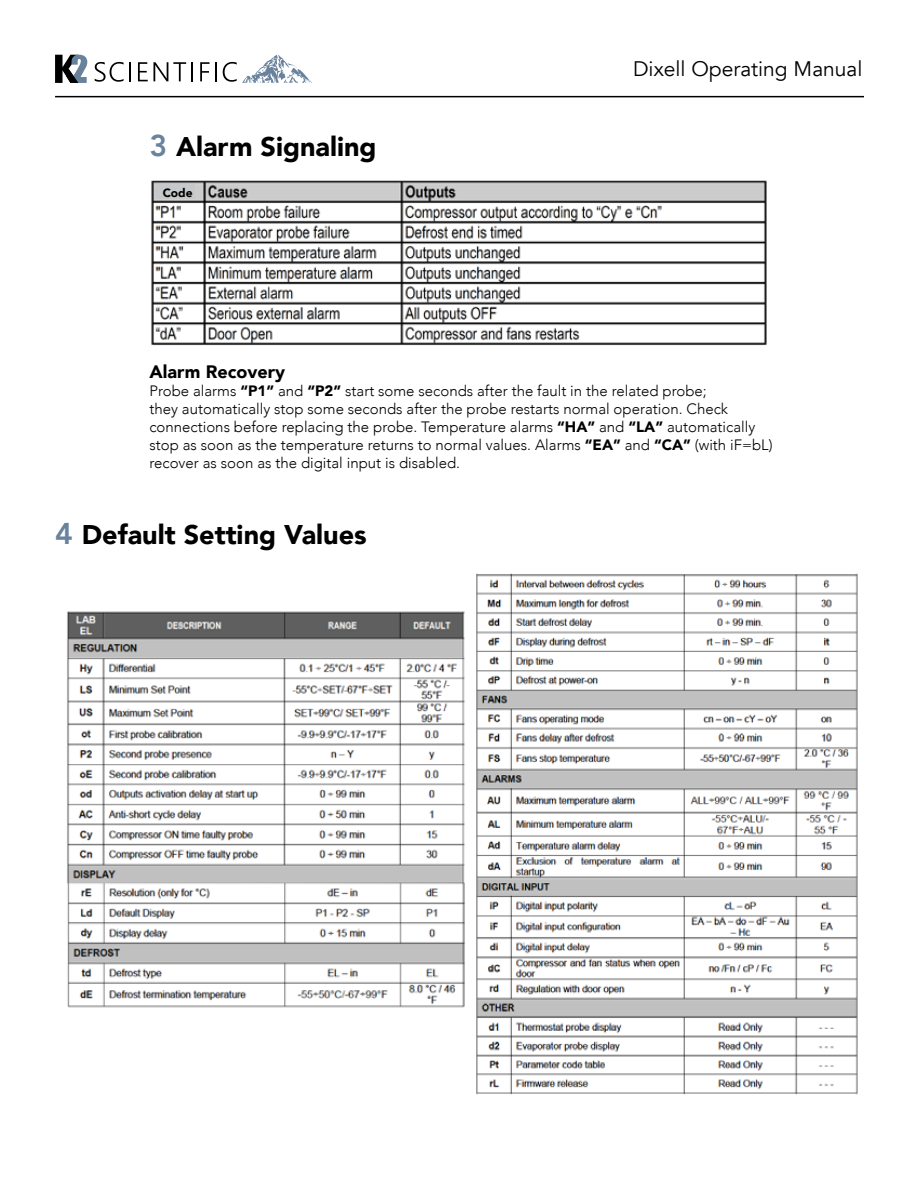
<style>
.page{position:relative;width:918px;height:1188px;background:#fff}
.page>*{position:absolute;margin:0;border:0;box-sizing:border-box;transform-origin:0 0}
.t1{font:900 27px "Avenir";color:#000}
.t2{font:21px "Avenir";color:#000}
.t3{font:900 18px "Avenir";color:#000}
.t4{font:300 15px/18px "Avenir";color:#000}
.t5{font:900 12px "Avenir";color:#000}
.s1{font-weight:800;font-size:30px;color:#69839d}
.s2{font-weight:900}
</style>
<div class="page">
<img style="left:151px;top:180px;width:616px;height:166px">
<img style="left:476px;top:573px;width:382px;height:522px">
<svg style="left:95px;top:62px;width:36px;height:20px"></svg>
<svg style="left:138px;top:62px;width:55px;height:19px"></svg>
<svg style="left:200px;top:62px;width:17px;height:19px"></svg>
<svg style="left:223px;top:55px;width:89px;height:28px"></svg>
<svg style="left:55px;top:55px;width:32px;height:28px"></svg>
<hr style="left:55px;top:96px;width:809px;height:1px;background:#000">
<div style="left:156px;top:185px;width:39px;height:14px;background:#c7c8ca"></div>
<img style="left:67px;top:611px;width:398px;height:397px">
<h1 class="t1" style="left:149px;top:123px;width:229px"><span class="s1">3</span> Alarm Signaling</h1>
<p class="t5" style="left:163px;top:183px;width:31px">Code</p>
<h2 class="t2" style="left:633px;top:57px;width:231px">Dixell Operating Manual</h2>
<p class="t3" style="left:149px;top:356px;width:137px">Alarm Recovery</p>
<p class="t4" style="left:149px;top:382px;width:625px">Probe alarms <span class="s2">“P1”</span> and <span class="s2">“P2”</span> start some seconds after the fault in the related probe;<br>they automatically stop some seconds after the probe restarts normal operation. Check connections before replacing the probe. Temperature alarms <span class="s2">“HA”</span> and <span class="s2">“LA”</span> automatically stop as soon as the temperature returns to normal values. Alarms <span class="s2">“EA”</span> and <span class="s2">“CA”</span> (with iF=bL) recover as soon as the digital input is disabled.</p>
<h1 class="t1" style="left:55px;top:512px;width:313px"><span class="s1">4</span> Default Setting Values</h1>
</div>
